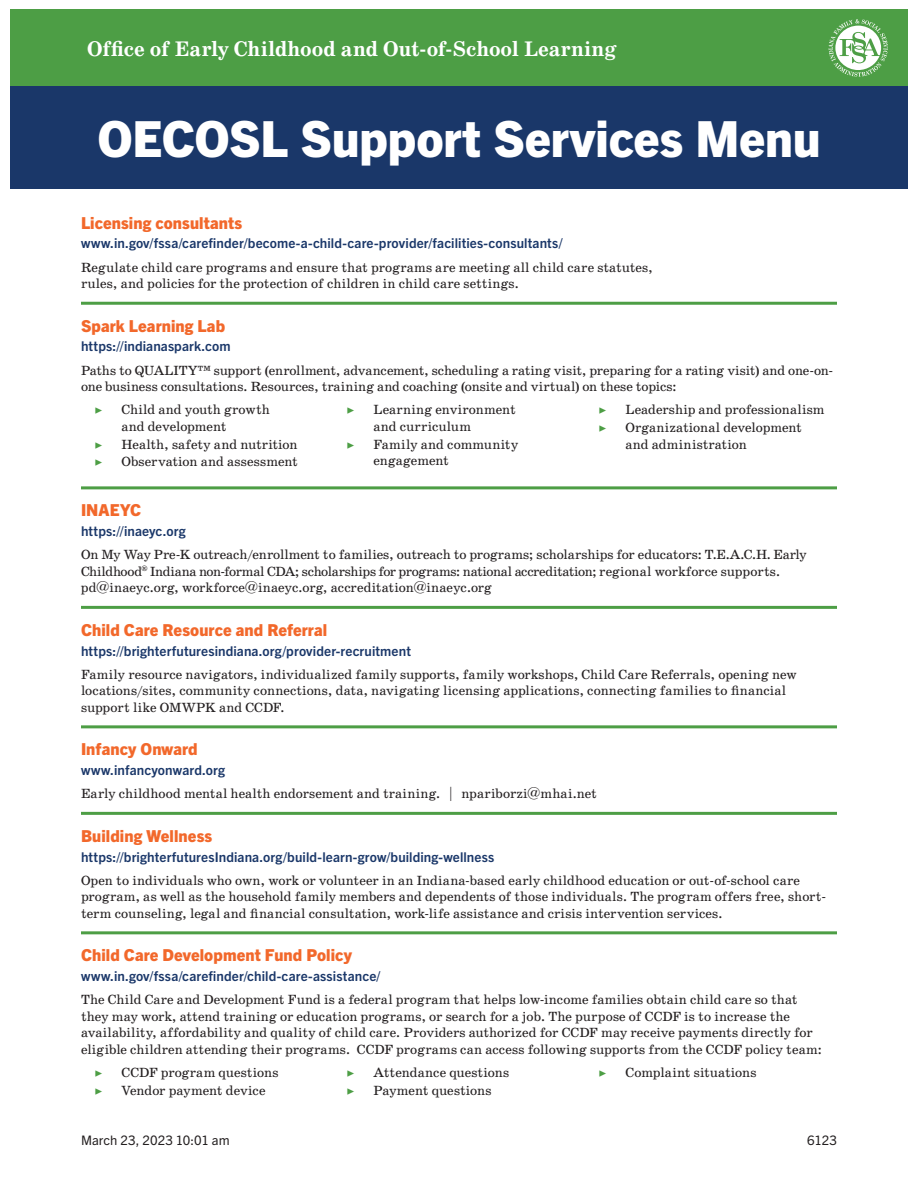
<style>
.page{position:relative;width:918px;height:1188px;background:#fff}
.page>*{position:absolute;margin:0;border:0;box-sizing:border-box;transform-origin:0 0}
.t1{font:800 49.8px "Trade Gothic Next LT Pro";letter-spacing:-.005em;color:#fff}
.t2{font:700 21.3px "School";letter-spacing:-.005em;color:#fff}
.t3{font:800 16.5px "Trade Gothic Next LT Pro";letter-spacing:.005em;color:#f2682b}
.t4{font:13.5px/16.5px "School";letter-spacing:-.005em;color:#231f20}
.t5{font:700 13.5px/23.2px "Trade Gothic Next LT Pro";letter-spacing:.01em;color:#1a3769}
.t6{font:13.5px "Minion Pro";color:#4d9e45}
.t7{font:13.2px "Trade Gothic Next LT Pro";letter-spacing:.005em;color:#231f20}
.s1{font-family:"School";font-weight:400;color:#231f20}
.s2{font-family:"Trade Gothic Next LT Pro";font-weight:700;color:#1a3769}
.s3{font-family:"Minion Pro";color:#4d9e45}
</style>
<div class="page">
<hr style="left:81px;top:302px;width:756px;height:3px;background:#4d9e45">
<hr style="left:81px;top:486px;width:756px;height:3px;background:#4d9e45">
<hr style="left:81px;top:606px;width:756px;height:3px;background:#4d9e45">
<hr style="left:81px;top:725px;width:756px;height:3px;background:#4d9e45">
<hr style="left:81px;top:812px;width:756px;height:3px;background:#4d9e45">
<hr style="left:81px;top:931px;width:756px;height:3px;background:#4d9e45">
<div style="left:10px;top:9px;width:898px;height:77px;background:#4d9e45"></div>
<svg style="left:829px;top:19px;width:59px;height:58px"></svg>
<div style="left:10px;top:86px;width:898px;height:103px;background:#1a3769"></div>
<p class="t2" style="left:87px;top:36px;width:531px">Office of Early Childhood and Out-of-School Learning</p>
<h1 class="t1" style="left:97px;top:104px;width:725px">OECOSL Support Services Menu</h1>
<h2 class="t3" style="left:81px;top:211px;width:163px">Licensing consultants</h2>
<p class="t5" style="left:81px;top:231px;width:574px">www.in.gov/fssa/carefinder/become-a-child-care-provider/facilities-consultants/<br><span class="s1">Regulate child care programs and ensure that programs are meeting all child care statutes,</span></p>
<p class="t4" style="left:81px;top:276px;width:440px">rules, and policies for the protection of children in child care settings.</p>
<h2 class="t3" style="left:81px;top:314px;width:146px">Spark Learning Lab</h2>
<p class="t4" style="left:81px;top:335px;width:754px;line-height:23.2px"><span class="s2">https://indianaspark.com<br></span>Paths to QUALITY™ support (enrollment, advancement, scheduling a rating visit, preparing for a rating visit) and one-on-</p>
<p class="t4" style="left:94px;top:375px;width:584px;line-height:23.2px;text-indent:-14px">one business consultations. Resources, training and coaching (onsite and virtual) on these topics: <span class="s3">▶</span></p>
<p class="t6" style="left:599px;top:401px;width:10px">▶</p>
<p class="t4" style="left:626px;top:402px;width:201px">Leadership and professionalism</p>
<p class="t6" style="left:599px;top:419px;width:10px">▶</p>
<p class="t4" style="left:626px;top:419px;width:178px">Organizational development and administration</p>
<p class="t4" style="left:122px;top:402px;width:150px">Child and youth growth and development</p>
<p class="t6" style="left:347px;top:401px;width:10px">▶</p>
<p class="t4" style="left:374px;top:402px;width:144px">Learning environment and curriculum</p>
<p class="t6" style="left:347px;top:435px;width:10px">▶</p>
<p class="t4" style="left:374px;top:436px;width:146px">Family and community engagement</p>
<p class="t6" style="left:94px;top:435px;width:10px">▶</p>
<p class="t4" style="left:122px;top:436px;width:178px">Health, safety and nutrition</p>
<p class="t6" style="left:94px;top:453px;width:10px">▶</p>
<p class="t4" style="left:122px;top:453px;width:178px">Observation and assessment</p>
<h2 class="t3" style="left:81px;top:499px;width:61px">INAEYC</h2>
<p class="t4" style="left:81px;top:520px;width:727px;line-height:23.2px"><span class="s2">https://inaeyc.org<br></span>On My Way Pre-K outreach/enrollment to families, outreach to programs; scholarships for educators: T.E.A.C.H. Early</p>
<p class="t4" style="left:81px;top:563px;width:701px">Childhood<sup>®</sup> Indiana non-formal CDA; scholarships for programs: national accreditation; regional workforce supports. pd@inaeyc.org, workforce@inaeyc.org, accreditation@inaeyc.org</p>
<h2 class="t3" style="left:81px;top:618px;width:248px">Child Care Resource and Referral</h2>
<p class="t4" style="left:81px;top:640px;width:717px;line-height:23.2px"><span class="s2">https://brighterfuturesindiana.org/provider-recruitment<br></span>Family resource navigators, individualized family supports, family workshops, Child Care Referrals, opening new</p>
<p class="t4" style="left:81px;top:683px;width:707px">locations/sites, community connections, data, navigating licensing applications, connecting families to financial support like OMWPK and CCDF.</p>
<h2 class="t3" style="left:81px;top:738px;width:118px">Infancy Onward</h2>
<p class="t4" style="left:81px;top:759px;width:518px;line-height:23.2px"><span class="s2">www.infancyonward.org<br></span>Early childhood mental health endorsement and training. | npariborzi@mhai.net</p>
<h2 class="t3" style="left:81px;top:824px;width:133px">Building Wellness</h2>
<p class="t4" style="left:81px;top:846px;width:721px;line-height:23.2px"><span class="s2">https://brighterfuturesIndiana.org/build-learn-grow/building-wellness<br></span>Open to individuals who own, work or volunteer in an Indiana-based early childhood education or out-of-school care</p>
<p class="t4" style="left:81px;top:889px;width:747px">program, as well as the household family members and dependents of those individuals. The program offers free, short&shy;term counseling, legal and financial consultation, work-life assistance and crisis intervention services.</p>
<h2 class="t3" style="left:81px;top:944px;width:273px">Child Care Development Fund Policy</h2>
<p class="t4" style="left:81px;top:965px;width:718px;line-height:23.2px"><span class="s2">www.in.gov/fssa/carefinder/child-care-assistance/<br></span>The Child Care and Development Fund is a federal program that helps low-income families obtain child care so that</p>
<p class="t4" style="left:81px;top:1008px;width:743px">they may work, attend training or education programs, or search for a job. The purpose of CCDF is to increase the availability, affordability and quality of child care. Providers authorized for CCDF may receive payments directly for eligible children attending their programs. CCDF programs can access following supports from the CCDF policy team:</p>
<p class="t6" style="left:94px;top:1064px;width:10px">▶</p>
<p class="t4" style="left:122px;top:1064px;width:158px">CCDF program questions</p>
<p class="t6" style="left:94px;top:1081px;width:10px">▶</p>
<p class="t4" style="left:122px;top:1082px;width:146px">Vendor payment device</p>
<p class="t6" style="left:347px;top:1064px;width:10px">▶</p>
<p class="t4" style="left:374px;top:1064px;width:137px">Attendance questions</p>
<p class="t6" style="left:347px;top:1081px;width:10px">▶</p>
<p class="t4" style="left:374px;top:1082px;width:120px">Payment questions</p>
<p class="t6" style="left:599px;top:1064px;width:10px">▶</p>
<p class="t4" style="left:626px;top:1064px;width:133px">Complaint situations</p>
<p class="t7" style="left:81px;top:1131px;width:150px">March 23, 2023 10:01 am</p>
<p class="t7" style="left:807px;top:1131px;width:31px">6123</p>
</div>
